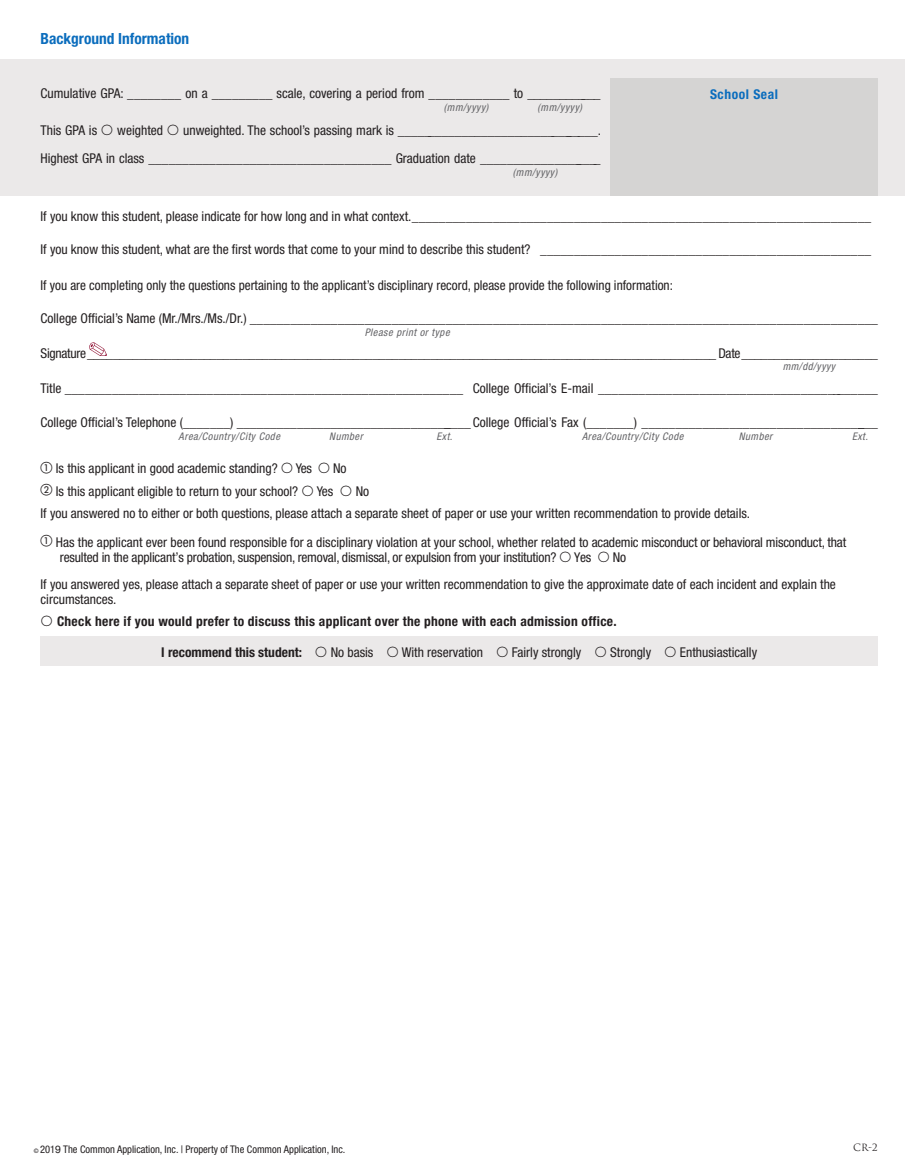
<style>
.page{position:relative;width:905px;height:1175px;background:#fff}
.page>*{position:absolute;margin:0;border:0;box-sizing:border-box;transform-origin:0 0}
.Sub_Head_Red{font:700 condensed 15.3px "Helvetica Neue";color:#0b6dbd}
.Body_2_HelvNew57_10{font:condensed 13.5px/15px "Helvetica Neue";color:#231f20}
.Detail_copy_HelvNeue{font:condensed 13.5px "Helvetica Neue";letter-spacing:-.02em;color:#231f20}
.Sub_Head_Red-2{font:condensed 13.5px "Helvetica Neue";color:#231f20}
.Body{font:condensed 13.5px "Helvetica Neue";color:#231f20}
.Body_2_HelvNew57_10-2{font:700 condensed 13.5px "Helvetica Neue";letter-spacing:.02em;color:#231f20}
.Body_2_HelvNew57_10-3{font:700 condensed 13.5px "Helvetica Neue";letter-spacing:.04em;color:#0b6dbd}
.Detail_copy_HelvNeue-2{font:italic condensed 10.5px "Helvetica Neue";letter-spacing:.05em;color:#636366}
.t1{font:condensed 10.5px "Helvetica Neue";color:#231f20}
.Legal{font:9.75px "Trajan";color:#231f20}
.s1{font-family:"European Pi Three";font-stretch:normal;font-size:15px}
.s2{font-family:"European Pi Three";font-weight:400;font-stretch:normal;font-size:15px}
.s3{font-weight:700}
.s4{font-size:6.15px}
.s5{font-stretch:normal}
</style>
<div class="page">
<div style="left:0;top:59px;width:904px;height:137px;background:#ebe9e9"></div>
<div style="left:40px;top:636px;width:838px;height:30px;background:#ebe9e9"></div>
<div style="left:610px;top:79px;width:268px;height:117px;background:#d5d4d3"></div>
<svg style="left:89px;top:342px;width:18px;height:14px"></svg>
<p class="Sub_Head_Red" style="left:40px;top:29px;width:150px">Background Information</p>
<p class="Body_2_HelvNew57_10" style="left:40px;top:85px;width:561px">Cumulative GPA: ________ on a _________ scale, covering a period from ____________ to ____________</p>
<p class="Detail_copy_HelvNeue-2" style="left:444px;top:101px;width:46px">(mm/yyyy)</p>
<p class="Detail_copy_HelvNeue-2" style="left:537px;top:101px;width:46px">(mm/yyyy)</p>
<p class="Body_2_HelvNew57_10" style="left:40px;top:122px;width:562px">This GPA is <span class="s1">p</span> weighted <span class="s1">p</span> unweighted. The school’s passing mark is ________________________________.</p>
<p class="Body_2_HelvNew57_10" style="left:40px;top:151px;width:561px">Highest GPA in class ____________________________________ Graduation date ___________________</p>
<p class="Detail_copy_HelvNeue-2" style="left:513px;top:167px;width:46px">(mm/yyyy)</p>
<p class="Body_2_HelvNew57_10-3" style="left:710px;top:86px;width:69px">School Seal</p>
<p class="Body_2_HelvNew57_10" style="left:40px;top:209px;width:832px">If you know this student, please indicate for how long and in what context.____________________________________________________________________</p>
<p class="Sub_Head_Red-2" style="left:40px;top:242px;width:832px">If you know this student, what are the first words that come to your mind to describe this student? _________________________________________________</p>
<p class="Body" style="left:40px;top:277px;width:634px">If you are completing only the questions pertaining to the applicant’s disciplinary record, please provide the following information:</p>
<p class="Body_2_HelvNew57_10" style="left:40px;top:310px;width:838px">College Official’s Name (Mr./Mrs./Ms./Dr.) _____________________________________________________________________________________________</p>
<p class="Detail_copy_HelvNeue-2" style="left:364px;top:326px;width:86px">Please print or type</p>
<p class="Detail_copy_HelvNeue" style="left:40px;top:346px;width:838px">Signature _________________________________________________________________________________________________ Date _____________________</p>
<p class="Detail_copy_HelvNeue-2" style="left:782px;top:360px;width:54px">mm/dd/yyyy</p>
<p class="Body_2_HelvNew57_10" style="left:40px;top:380px;width:838px">Title ___________________________________________________________ College Official’s E-mail __________________________________________</p>
<p class="Body_2_HelvNew57_10" style="left:40px;top:415px;width:839px">College Official’s Telephone (_______) ___________________________________ College Official’s Fax (_______) ___________________________________</p>
<p class="Detail_copy_HelvNeue-2" style="left:179px;top:431px;width:103px">Area/Country/City Code</p>
<p class="Detail_copy_HelvNeue-2" style="left:329px;top:431px;width:35px">Number</p>
<p class="Detail_copy_HelvNeue-2" style="left:436px;top:431px;width:17px">Ext.</p>
<p class="Detail_copy_HelvNeue-2" style="left:582px;top:431px;width:103px">Area/Country/City Code</p>
<p class="Detail_copy_HelvNeue-2" style="left:738px;top:431px;width:35px">Number</p>
<p class="Detail_copy_HelvNeue-2" style="left:852px;top:431px;width:17px">Ext.</p>
<p class="Body_2_HelvNew57_10" style="left:40px;top:460px;width:307px"><sup>a</sup> Is this applicant in good academic standing? <span class="s1">p</span> Yes <span class="s1">p</span> No</p>
<p class="Body_2_HelvNew57_10" style="left:40px;top:483px;width:330px"><sup>b</sup> Is this applicant eligible to return to your school? <span class="s1">p</span> Yes <span class="s1">p</span> No</p>
<p class="Body_2_HelvNew57_10" style="left:40px;top:506px;width:711px">If you answered no to either or both questions, please attach a separate sheet of paper or use your written recommendation to provide details.</p>
<p class="Body_2_HelvNew57_10" style="left:40px;top:534px;width:807px"><sup>a</sup> Has the applicant ever been found responsible for a disciplinary violation at your school, whether related to academic misconduct or behavioral misconduct, that</p>
<p class="Body_2_HelvNew57_10" style="left:60px;top:549px;width:567px">resulted in the applicant’s probation, suspension, removal, dismissal, or expulsion from your institution? <span class="s1">p</span> Yes <span class="s1">p</span> No</p>
<p class="Body_2_HelvNew57_10" style="left:41px;top:576px;width:797px">If you answered yes, please attach a separate sheet of paper or use your written recommendation to give the approximate date of each incident and explain the circumstances.</p>
<p class="Body_2_HelvNew57_10-2" style="left:40px;top:613px;width:577px"><span class="s2">p</span> Check here if you would prefer to discuss this applicant over the phone with each admission office.</p>
<p class="Body_2_HelvNew57_10" style="left:161px;top:645px;width:597px"><span class="s3">I recommend this student:</span> <span class="s1">p</span> No basis <span class="s1">p</span> With reservation <span class="s1">p</span> Fairly strongly <span class="s1">p</span> Strongly <span class="s1">p</span> Enthusiastically</p>
<p class="t1" style="left:34px;top:1143px;width:313px"><span class="s4">©</span> 201<span class="s5">9</span> The Common Application, Inc. | Property of The Common Application, Inc.</p>
<p class="Legal" style="left:853px;top:1141px;width:26px">CR-2</p>
</div>
